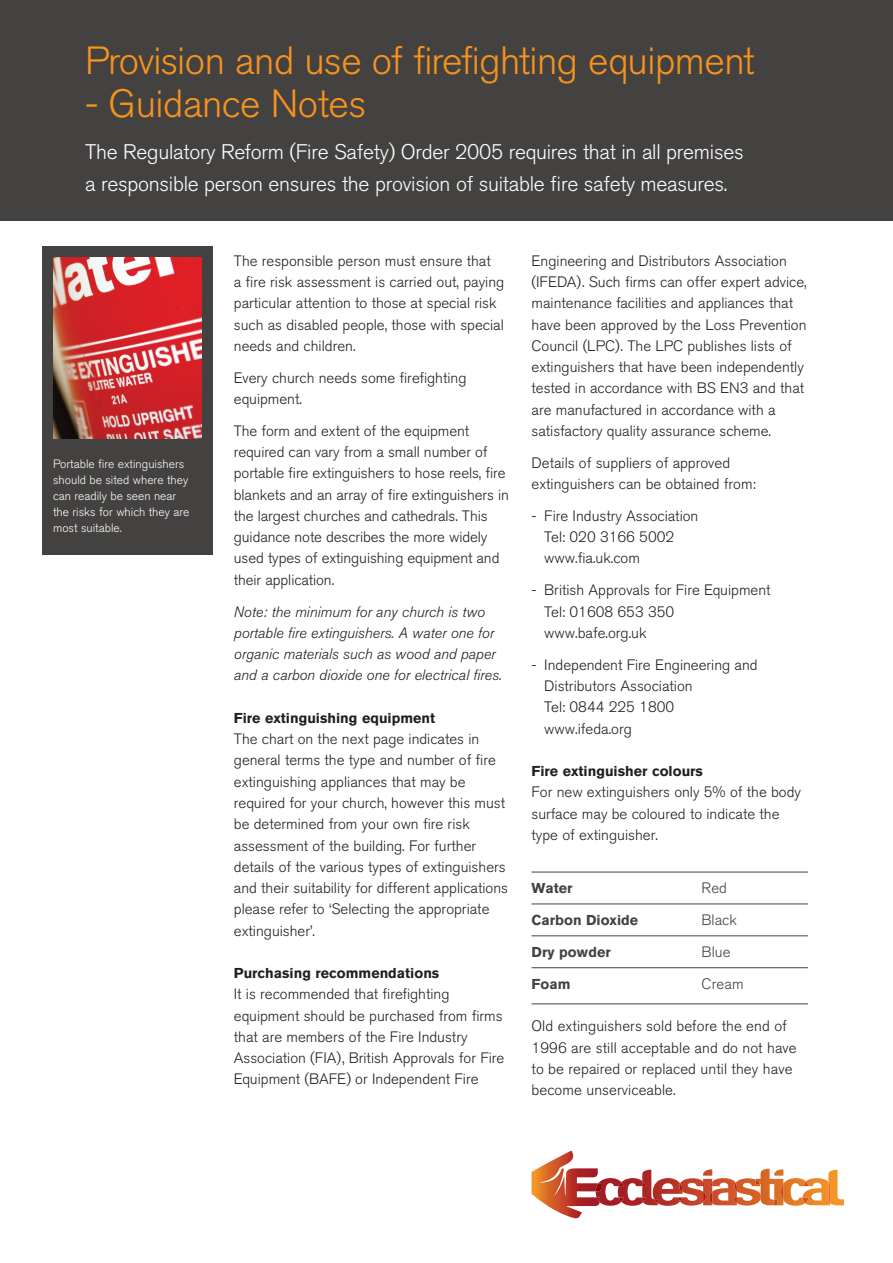
<style>
.page{position:relative;width:893px;height:1263px;background:#fff}
.page>*{position:absolute;margin:0;border:0;box-sizing:border-box;transform-origin:0 0}
.t1{font:300 39px "Akzidenz Grotesk BQ";letter-spacing:-.01em;color:#f7931d}
.t2{font:300 21px/32px "Akzidenz Grotesk BQ";letter-spacing:-.01em;color:#fff}
.t3{font:300 15px/21.3px "Akzidenz Grotesk BQ";color:#231f20}
.t4{font:italic 300 15px/21.3px "Akzidenz Grotesk BQ";color:#231f20}
.t5{font:300 15px "Akzidenz Grotesk BQ";letter-spacing:.005em;color:#444241}
.t6{font:700 14.25px "Akzidenz Grotesk BQ";color:#231f20}
.t7{font:700 14.25px "Akzidenz Grotesk BQ";color:#444241}
.t8{font:300 12px/15.9px "Akzidenz Grotesk BQ";color:#fff}
</style>
<div class="page">
<hr style="left:531px;top:872px;width:277px;height:1px;background:#444241">
<hr style="left:531px;top:904px;width:277px;height:1px;background:#444241">
<hr style="left:531px;top:935px;width:277px;height:1px;background:#444241">
<hr style="left:531px;top:967px;width:277px;height:1px;background:#444241">
<hr style="left:531px;top:1004px;width:277px;height:1px;background:#444241">
<div style="left:43px;top:247px;width:170px;height:308px;background:#444241"></div>
<img style="left:53px;top:257px;width:149px;height:181px">
<div style="left:0;top:0;width:893px;height:221px;background:#444241"></div>
<svg style="left:531px;top:1150px;width:313px;height:68px"></svg>
<img style="left:803px;top:1181px;width:6px;height:22px">
<img style="left:828px;top:1182px;width:2px;height:21px">
<h1 class="t1" style="left:85px;top:47px;width:671px">Provision and use of firefighting equipment</h1>
<h1 class="t1" style="left:85px;top:89px;width:283px">- Guidance Notes</h1>
<h2 class="t2" style="left:85px;top:139px;width:660px">The Regulatory Reform (Fire Safety) Order 2005 requires that in all premises a responsible person ensures the provision of suitable fire safety measures.</h2>
<p class="t8" style="left:53px;top:457px;width:138px">Portable fire extinguishers should be sited where they can readily be seen near the risks for which they are most suitable.</p>
<p class="t3" style="left:234px;top:252px;width:272px">The responsible person must ensure that<br>a fire risk assessment is carried out, paying particular attention to those at special risk such as disabled people, those with special needs and children.</p>
<p class="t3" style="left:234px;top:369px;width:234px">Every church needs some firefighting equipment.</p>
<p class="t3" style="left:234px;top:422px;width:277px">The form and extent of the equipment required can vary from a small number of portable fire extinguishers to hose reels, fire blankets and an array of fire extinguishers in the largest churches and cathedrals. This guidance note describes the more widely used types of extinguishing equipment and their application.</p>
<p class="t4" style="left:234px;top:602px;width:270px">Note: the minimum for any church is two portable fire extinguishers. A water one for organic materials such as wood and paper and a carbon dioxide one for electrical fires.</p>
<p class="t6" style="left:234px;top:713px;width:203px">Fire extinguishing equipment</p>
<p class="t3" style="left:234px;top:730px;width:276px">The chart on the next page indicates in general terms the type and number of fire extinguishing appliances that may be required for your church, however this must be determined from your own fire risk assessment of the building. For further details of the various types of extinguishers and their suitability for different applications please refer to ‘Selecting the appropriate extinguisher’.</p>
<p class="t6" style="left:234px;top:968px;width:207px">Purchasing recommendations</p>
<p class="t3" style="left:234px;top:985px;width:272px">It is recommended that firefighting equipment should be purchased from firms that are members of the Fire Industry Association (FIA), British Approvals for Fire Equipment (BAFE) or Independent Fire</p>
<p class="t3" style="left:531px;top:252px;width:277px">Engineering and Distributors Association (IFEDA). Such firms can offer expert advice, maintenance facilities and appliances that have been approved by the Loss Prevention Council (LPC). The LPC publishes lists of extinguishers that have been independently tested in accordance with BS EN3 and that are manufactured in accordance with a satisfactory quality assurance scheme.</p>
<p class="t3" style="left:531px;top:454px;width:226px">Details of suppliers of approved extinguishers can be obtained from:</p>
<p class="t3" style="left:544px;top:507px;width:156px;text-indent:-13px">- Fire Industry Association<br>Tel: 020 3166 5002 www.fia.uk.com</p>
<p class="t3" style="left:544px;top:581px;width:228px;text-indent:-13px">- British Approvals for Fire Equipment<br>Tel: 01608 653 350 www.bafe.org.uk</p>
<p class="t3" style="left:544px;top:656px;width:215px;text-indent:-13px">- Independent Fire Engineering and<br>Distributors Association<br>Tel: 0844 225 1800 www.ifeda.org</p>
<p class="t6" style="left:531px;top:766px;width:173px">Fire extinguisher colours</p>
<p class="t3" style="left:531px;top:783px;width:271px">For new extinguishers only 5% of the body surface may be coloured to indicate the type of extinguisher.</p>
<p class="t7" style="left:531px;top:883px;width:42px">Water</p>
<p class="t5" style="left:702px;top:882px;width:27px">Red</p>
<p class="t7" style="left:531px;top:915px;width:108px">Carbon Dioxide</p>
<p class="t5" style="left:702px;top:914px;width:37px">Black</p>
<p class="t7" style="left:531px;top:947px;width:81px">Dry powder</p>
<p class="t5" style="left:702px;top:946px;width:31px">Blue</p>
<p class="t7" style="left:531px;top:979px;width:41px">Foam</p>
<p class="t5" style="left:702px;top:978px;width:43px">Cream</p>
<p class="t3" style="left:531px;top:1017px;width:267px">Old extinguishers sold before the end of 1996 are still acceptable and do not have to be repaired or replaced until they have become unserviceable.</p>
</div>
